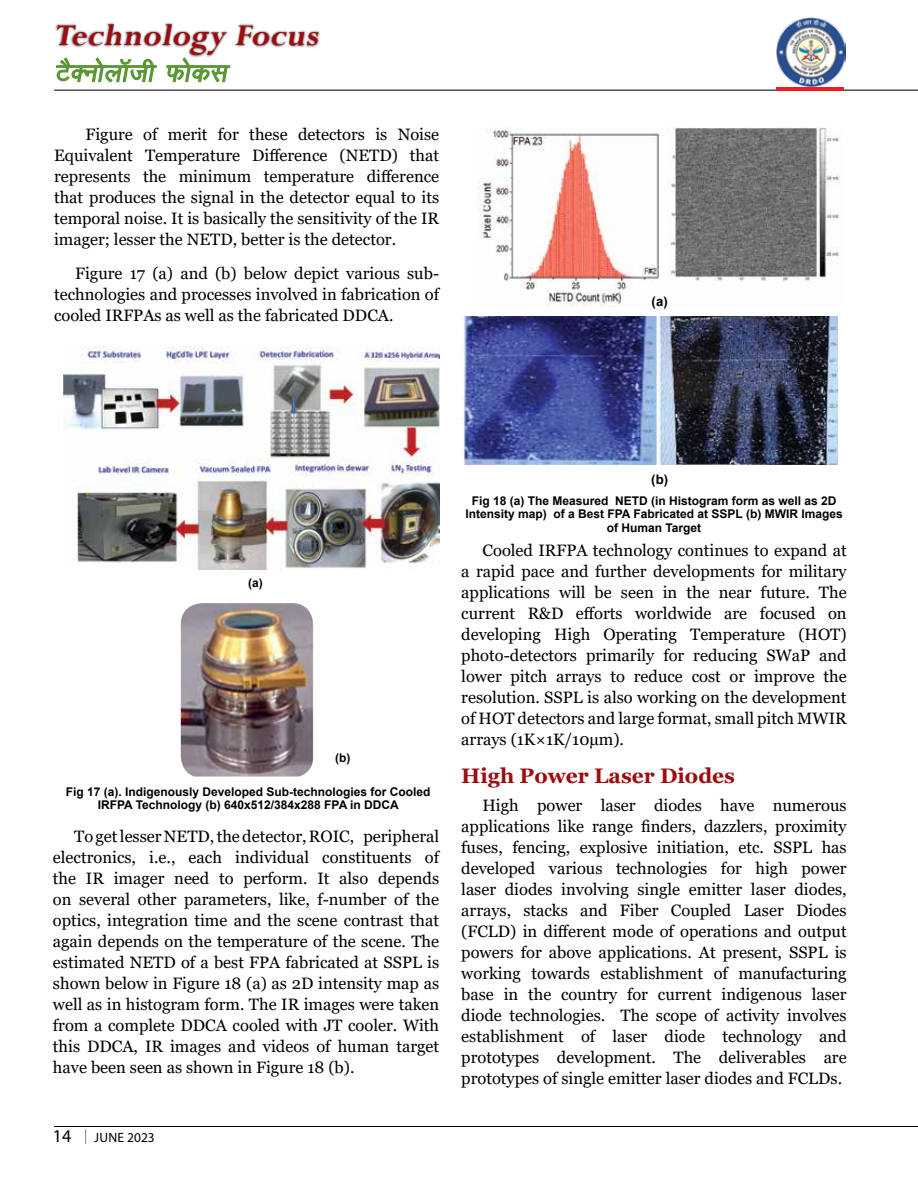
<style>
.page{position:relative;width:918px;height:1188px;background:#fff}
.page>*{position:absolute;margin:0;border:0;box-sizing:border-box;transform-origin:0 0}
.t1{font:italic 700 33.6px "Perpetua";color:#9e0b0f}
.t2{font:700 21px "Georgia";color:#9e0b0f}
.t3{font:18px "Myriad Pro";color:#000}
.t4{font:16.5px/21px "Georgia";color:#000;text-align:justify}
.t5{font:13.5px "Myriad Pro";letter-spacing:.01em;color:#000}
.t6{font:700 13.2px "Arial";color:#000}
.t7{font:700 12px/13.5px "Arial";color:#000;text-align:center}
</style>
<div class="page">
<div style="left:55px;top:22px;width:266px;height:36px;background:#000;opacity:.75"></div>
<svg style="left:55px;top:56px;width:103px;height:34px"></svg>
<svg style="left:165px;top:56px;width:66px;height:34px"></svg>
<hr style="left:54px;top:90px;width:864px;height:1px;background:#000">
<img style="left:777px;top:18px;width:69px;height:68px">
<hr style="left:776px;top:87px;width:68px;height:3px;background:#ed1d24">
<hr style="left:54px;top:1126px;width:864px;height:1px;background:#000">
<svg style="left:85px;top:1129px;width:1px;height:15px"></svg>
<img style="left:64px;top:346px;width:375px;height:223px">
<img style="left:181px;top:603px;width:132px;height:174px">
<img style="left:478px;top:128px;width:362px;height:179px">
<img style="left:461px;top:317px;width:376px;height:148px">
<h1 class="t1" style="left:54px;top:14px;width:273px">Technology Focus</h1>
<p class="t4" style="left:54px;top:124px;width:387px;text-indent:32px">Figure of merit for these detectors is Noise Equivalent Temperature Difference (NETD) that represents the minimum temperature difference that produces the signal in the detector equal to its temporal noise. It is basically the sensitivity of the IR imager; lesser the NETD, better is the detector.</p>
<p class="t4" style="left:54px;top:263px;width:387px;text-indent:21px">Figure 17 (a) and (b) below depict various sub&shy;technologies and processes involved in fabrication of cooled IRFPAs as well as the fabricated DDCA.</p>
<p class="t6" style="left:652px;top:292px;width:18px">(a)</p>
<p class="t7" style="left:248px;top:576px;width:16px">(a)</p>
<p class="t7" style="left:335px;top:752px;width:17px">(b)</p>
<p class="t7" style="left:66px;top:785px;width:366px">Fig 17 (a). Indigenously Developed Sub-technologies for Cooled<br>IRFPA Technology (b) 640x512/384x288 FPA in DDCA</p>
<p class="t4" style="left:53px;top:826px;width:388px;text-indent:21px">To get lesser NETD, the detector, ROIC, peripheral electronics, i.e., each individual constituents of the IR imager need to perform. It also depends on several other parameters, like, f-number of the optics, integration time and the scene contrast that again depends on the temperature of the scene. The estimated NETD of a best FPA fabricated at SSPL is shown below in Figure 18 (a) as 2D intensity map as well as in histogram form. The IR images were taken from a complete DDCA cooled with JT cooler. With this DDCA, IR images and videos of human target have been seen as shown in Figure 18 (b).</p>
<p class="t3" style="left:53px;top:1125px;width:20px">14</p>
<p class="t5" style="left:94px;top:1129px;width:62px">JUNE 2023</p>
<p class="t6" style="left:651px;top:470px;width:18px">(b)</p>
<p class="t7" style="left:466px;top:494px;width:379px">Fig 18 (a) The Measured NETD (in Histogram form as well as 2D<br>Intensity map) of a Best FPA Fabricated at SSPL (b) MWIR Images of Human Target</p>
<p class="t4" style="left:461px;top:541px;width:387px;text-indent:21px">Cooled IRFPA technology continues to expand at a rapid pace and further developments for military applications will be seen in the near future. The current R&amp;D efforts worldwide are focused on developing High Operating Temperature (HOT) photo-detectors primarily for reducing SWaP and lower pitch arrays to reduce cost or improve the resolution. SSPL is also working on the development of HOT detectors and large format, small pitch MWIR arrays (1K×1K/10µm).</p>
<p class="t2" style="left:461px;top:762px;width:275px">High Power Laser Diodes</p>
<p class="t4" style="left:461px;top:795px;width:387px;text-indent:21px">High power laser diodes have numerous applications like range finders, dazzlers, proximity fuses, fencing, explosive initiation, etc. SSPL has developed various technologies for high power laser diodes involving single emitter laser diodes, arrays, stacks and Fiber Coupled Laser Diodes (FCLD) in different mode of operations and output powers for above applications. At present, SSPL is working towards establishment of manufacturing base in the country for current indigenous laser diode technologies. The scope of activity involves establishment of laser diode technology and prototypes development. The deliverables are prototypes of single emitter laser diodes and FCLDs.</p>
</div>
